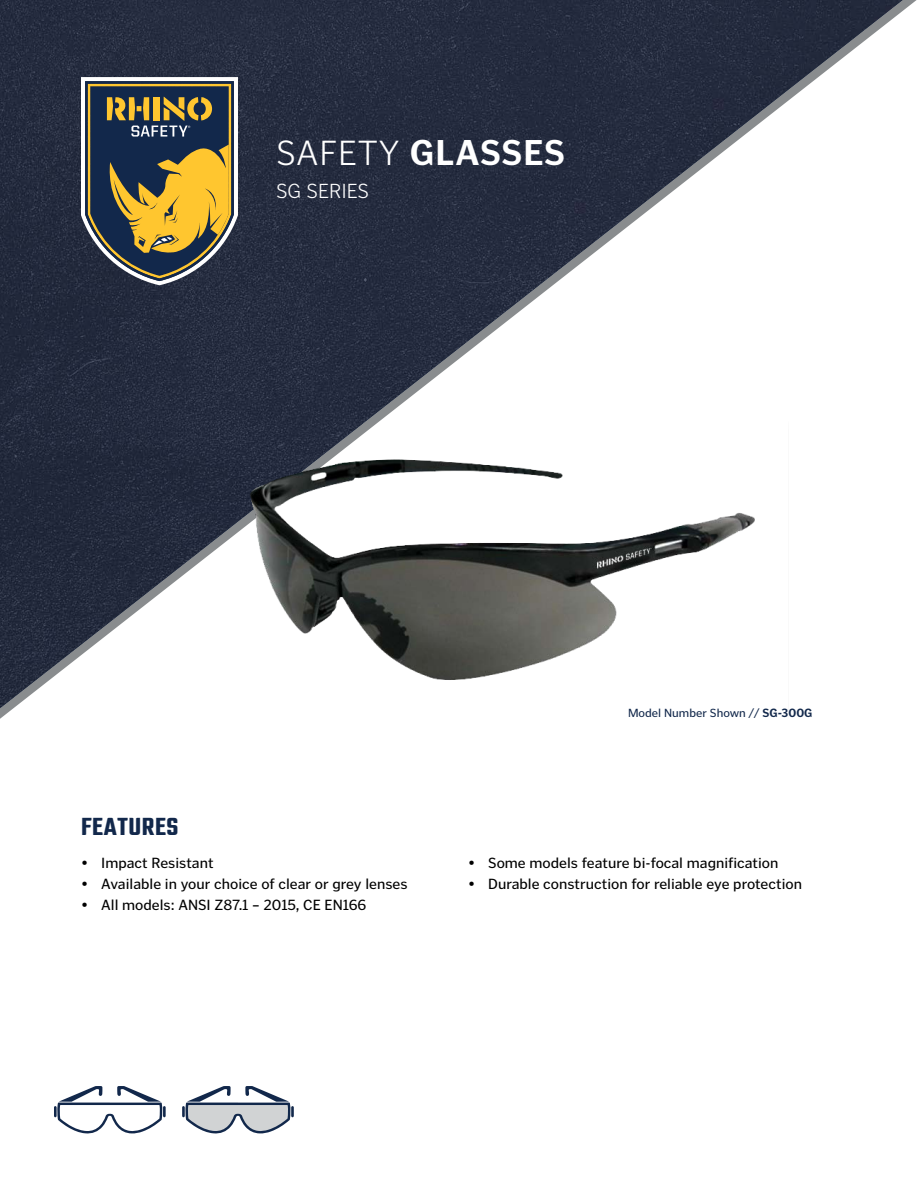
<style>
.page{position:relative;width:918px;height:1188px;background:#fff}
.page>*{position:absolute;margin:0;border:0;box-sizing:border-box;transform-origin:0 0}
.t1{font:700 36px "Poynter Gothic Text";letter-spacing:.025em;color:#fff}
.t2{font:600 27px "Industrial";letter-spacing:.02em;color:#12284b}
.t3{font:300 21px "Poynter Gothic Text";color:#fff}
.t4{font:15px "Poynter Gothic Text";color:#000}
.t5{font:12px "Poynter Gothic Text";color:#12284b}
.s1{font-weight:300}
.s2{font-weight:700}
</style>
<div class="page">
<img style="left:0;top:0;width:903px;height:708px">
<img style="left:238px;top:422px;width:551px;height:286px">
<svg style="left:54px;top:1086px;width:112px;height:48px"></svg>
<svg style="left:182px;top:1086px;width:112px;height:48px"></svg>
<svg style="left:81px;top:77px;width:157px;height:208px;background:#726c50"></svg>
<h1 class="t1" style="left:276px;top:132px;width:291px"><span class="s1">SAFETY</span> GLASSES</h1>
<h3 class="t3" style="left:276px;top:179px;width:95px">SG SERIES</h3>
<p class="t5" style="left:628px;top:706px;width:186px">Model Number Shown // <span class="s2">SG-300G</span></p>
<h2 class="t2" style="left:81px;top:813px;width:99px">FEATURES</h2>
<p class="t4" style="left:81px;top:855px;width:134px">• Impact Resistant</p>
<p class="t4" style="left:81px;top:876px;width:328px">• Available in your choice of clear or grey lenses</p>
<p class="t4" style="left:81px;top:897px;width:287px">• All models: ANSI Z87.1 – 2015, CE EN166</p>
<p class="t4" style="left:468px;top:855px;width:312px">• Some models feature bi-focal magnification</p>
<p class="t4" style="left:468px;top:876px;width:336px">• Durable construction for reliable eye protection</p>
</div>
